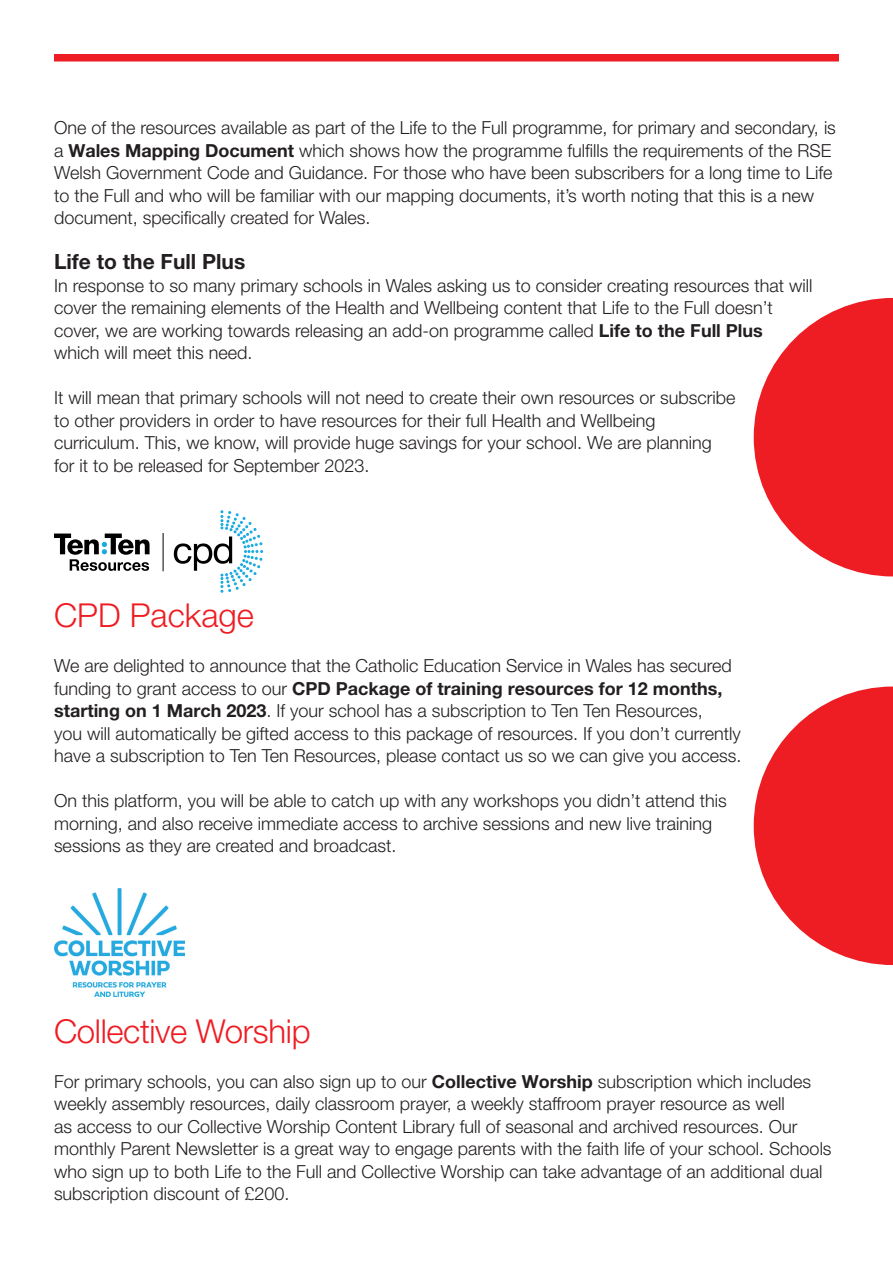
<style>
.page{position:relative;width:893px;height:1263px;background:#fff}
.page>*{position:absolute;margin:0;border:0;box-sizing:border-box;transform-origin:0 0}
.t1{font:300 33px "Helvetica Neue LT Pro";letter-spacing:-.01em;color:#ee1d23}
.t2{font:700 21px "Helvetica Neue LT Pro";color:#231f20}
.t3{font:300 18px/22.5px "Helvetica Neue LT Pro";color:#231f20}
.t4{font:700 18px "Helvetica Neue LT Pro";color:#231f20}
.s1{font-weight:700}
.s2{font-weight:300}
</style>
<div class="page">
<div style="left:54px;top:54px;width:785px;height:8px;background:#ee1d23"></div>
<svg style="left:754px;top:686px;width:139px;height:279px"></svg>
<svg style="left:754px;top:298px;width:139px;height:278px"></svg>
<svg style="left:54px;top:533px;width:96px;height:38px"></svg>
<hr style="left:163px;top:533px;width:1px;height:38px;background:#000001">
<svg style="left:174px;top:510px;width:89px;height:83px"></svg>
<img style="left:54px;top:889px;width:131px;height:108px">
<p class="t3" style="left:54px;top:116px;width:783px">One of the resources available as part of the Life to the Full programme, for primary and secondary, is a <span class="s1">Wales Mapping Document</span> which shows how the programme fulfills the requirements of the RSE Welsh Government Code and Guidance. For those who have been subscribers for a long time to Life to the Full and who will be familiar with our mapping documents, it’s worth noting that this is a new document, specifically created for Wales.</p>
<p class="t2" style="left:54px;top:249px;width:193px">Life to the Full Plus</p>
<p class="t3" style="left:54px;top:274px;width:760px">In response to so many primary schools in Wales asking us to consider creating resources that will cover the remaining elements of the Health and Wellbeing content that Life to the Full doesn’t</p>
<p class="t3" style="left:54px;top:319px;width:710px">cover, we are working towards releasing an add-on programme called <span class="s1">Life to the Full Plus</span></p>
<p class="t3" style="left:54px;top:341px;width:200px">which will meet this need.</p>
<p class="t3" style="left:54px;top:386px;width:683px">It will mean that primary schools will not need to create their own resources or subscribe</p>
<p class="t3" style="left:54px;top:409px;width:603px">to other providers in order to have resources for their full Health and Wellbeing</p>
<p class="t3" style="left:54px;top:431px;width:659px">curriculum. This, we know, will provide huge savings for your school. We are planning</p>
<p class="t3" style="left:54px;top:454px;width:317px">for it to be released for September 2023.</p>
<p class="t1" style="left:54px;top:595px;width:201px">CPD Package</p>
<p class="t3" style="left:54px;top:654px;width:679px">We are delighted to announce that the Catholic Education Service in Wales has secured</p>
<p class="t4" style="left:54px;top:677px;width:670px"><span class="s2">funding to grant access to our</span> CPD Package of training resources for 12 months,</p>
<p class="t3" style="left:54px;top:699px;width:650px"><span class="s1">starting on 1 March 2023</span>. If your school has a subscription to Ten Ten Resources,</p>
<p class="t3" style="left:54px;top:722px;width:688px">you will automatically be gifted access to this package of resources. If you don’t currently</p>
<p class="t3" style="left:54px;top:744px;width:689px">have a subscription to Ten Ten Resources, please contact us so we can give you access.</p>
<p class="t3" style="left:54px;top:789px;width:674px">On this platform, you will be able to catch up with any workshops you didn’t attend this</p>
<p class="t3" style="left:54px;top:812px;width:660px">morning, and also receive immediate access to archive sessions and new live training</p>
<p class="t3" style="left:54px;top:834px;width:344px">sessions as they are created and broadcast.</p>
<p class="t1" style="left:54px;top:1011px;width:258px">Collective Worship</p>
<p class="t3" style="left:54px;top:1070px;width:779px">For primary schools, you can also sign up to our <span class="s1">Collective Worship</span> subscription which includes weekly assembly resources, daily classroom prayer, a weekly staffroom prayer resource as well<br>as access to our Collective Worship Content Library full of seasonal and archived resources. Our monthly Parent Newsletter is a great way to engage parents with the faith life of your school. Schools who sign up to both Life to the Full and Collective Worship can take advantage of an additional dual subscription discount of £200.</p>
</div>
